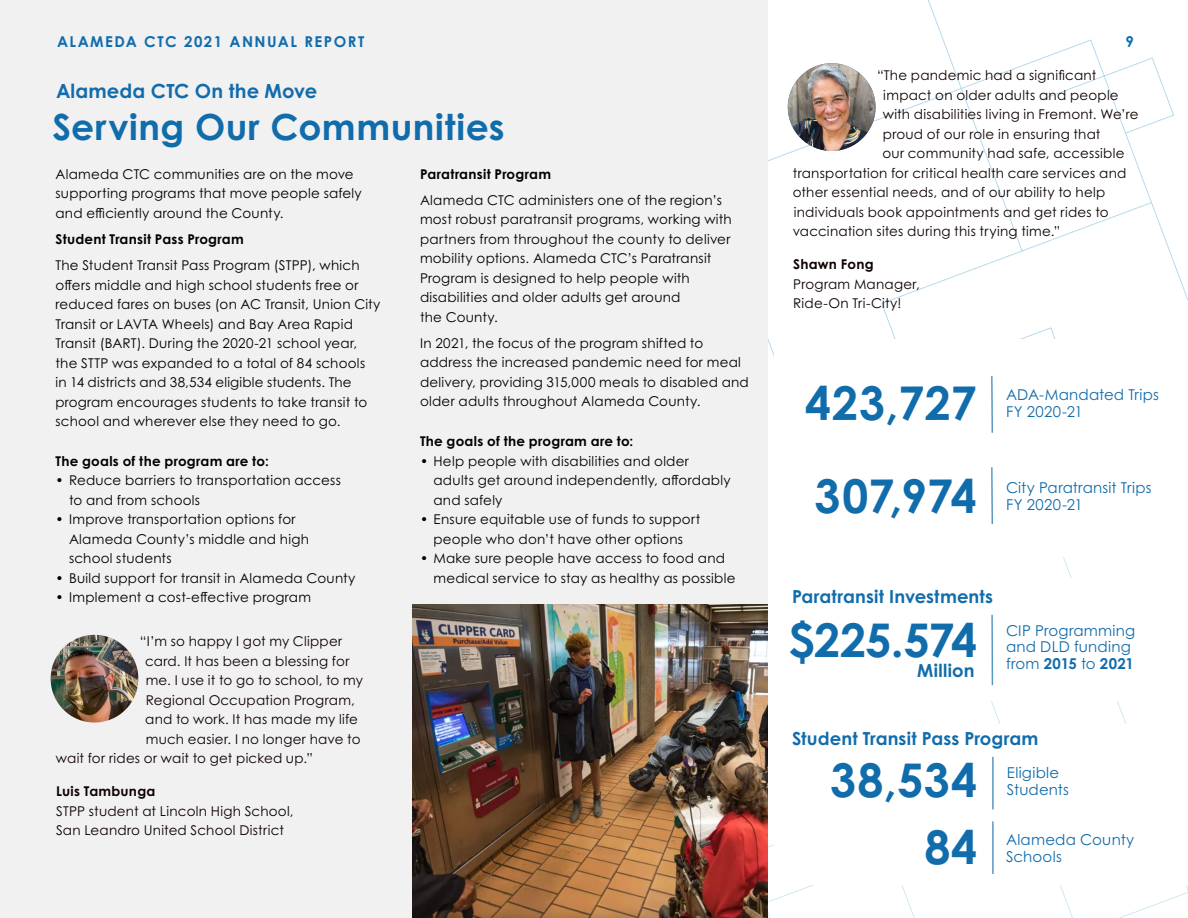
<style>
.page{position:relative;width:1188px;height:918px;background:#fff}
.page>*{position:absolute;margin:0;border:0;box-sizing:border-box;transform-origin:0 0}
.t1{font:700 46.5px/66.8px "Century Gothic Pro";color:#116cac;text-align:right}
.t2{font:700 36px "Century Gothic Pro";letter-spacing:.015em;color:#116cac}
.t3{font:700 19.5px "Century Gothic Pro";letter-spacing:.005em;color:#116cac}
.t4{font:700 18px "Century Gothic Pro";letter-spacing:.01em;color:#116cac}
.t5{font:15px/16.5px "Century Gothic Pro";letter-spacing:.015em;color:#116cac}
.t6{font:700 15px "Century Gothic Pro";letter-spacing:.1em;color:#116cac}
.t7{font:13.5px/19.5px "Century Gothic Pro";letter-spacing:.015em;color:#000}
.t8{font:13.5px/19.5px "Century Gothic Pro";letter-spacing:.015em;color:#0e0000}
.t9{font:700 13.5px "Century Gothic Pro";letter-spacing:.02em;color:#000}
.t10{font:700 13.5px "Century Gothic Pro";letter-spacing:.02em;color:#0e0000}
.s1{font-weight:700}
</style>
<div class="page">
<svg style="left:768px;top:0;width:420px;height:356px"></svg>
<div style="left:0;top:0;width:768px;height:918px;background:#f1f1f2"></div>
<img style="left:412px;top:605px;width:356px;height:313px">
<div style="left:790px;top:339px;width:398px;height:149px;background:#fff"></div>
<img style="left:51px;top:635px;width:87px;height:88px;border-radius:44px">
<div style="left:775px;top:342px;width:413px;height:118px;background:#fff"></div>
<hr style="left:991px;top:615px;width:2px;height:70px;background:#116cac">
<hr style="left:992px;top:757px;width:2px;height:53px;background:#116cac">
<svg style="left:991px;top:467px;width:2px;height:57px"></svg>
<hr style="left:992px;top:821px;width:2px;height:53px;background:#116cac">
<img style="left:788px;top:63px;width:88px;height:88px;border-radius:44px">
<svg style="left:991px;top:376px;width:2px;height:57px"></svg>
<p class="t6" style="left:57px;top:32px;width:309px">ALAMEDA CTC 2021 ANNUAL REPORT</p>
<h3 class="t3" style="left:56px;top:79px;width:263px">Alameda CTC On the Move</h3>
<h2 class="t2" style="left:52px;top:105px;width:454px">Serving Our Communities</h2>
<p class="t7" style="left:56px;top:164px;width:308px">Alameda CTC communities are on the move supporting programs that move people safely and efficiently around the County.</p>
<p class="t9" style="left:56px;top:231px;width:190px">Student Transit Pass Program</p>
<p class="t7" style="left:56px;top:255px;width:327px">The Student Transit Pass Program (STPP), which offers middle and high school students free or reduced fares on buses (on AC Transit, Union City Transit or LAVTA Wheels) and Bay Area Rapid Transit (BART). During the 2020-21 school year, the STTP was expanded to a total of 84 schools<br>in 14 districts and 38,534 eligible students. The program encourages students to take transit to school and wherever else they need to go.</p>
<p class="t9" style="left:56px;top:452px;width:215px">The goals of the program are to:</p>
<p class="t7" style="left:69px;top:471px;width:273px;text-indent:-14px">• Reduce barriers to transportation access to and from schools</p>
<p class="t7" style="left:69px;top:510px;width:242px;text-indent:-14px">• Improve transportation options for<br>Alameda County’s middle and high school students</p>
<p class="t7" style="left:56px;top:568px;width:302px">• Build support for transit in Alameda County</p>
<p class="t7" style="left:56px;top:588px;width:257px">• Implement a cost-effective program</p>
<p class="t8" style="left:140px;top:631px;width:204px">“I’m so happy I got my Clipper</p>
<p class="t8" style="left:145px;top:651px;width:206px">card. It has been a blessing for</p>
<p class="t8" style="left:146px;top:670px;width:219px">me. I use it to go to school, to my</p>
<p class="t8" style="left:146px;top:690px;width:211px">Regional Occupation Program,</p>
<p class="t8" style="left:145px;top:709px;width:214px">and to work. It has made my life</p>
<p class="t8" style="left:146px;top:729px;width:216px">much easier. I no longer have to</p>
<p class="t8" style="left:56px;top:748px;width:259px">wait for rides or wait to get picked up.”</p>
<p class="t10" style="left:56px;top:783px;width:101px">Luis Tambunga</p>
<p class="t8" style="left:56px;top:801px;width:239px">STPP student at Lincoln High School,<br>San Leandro United School District</p>
<p class="t9" style="left:420px;top:165px;width:133px">Paratransit Program</p>
<p class="t7" style="left:420px;top:190px;width:313px">Alameda CTC administers one of the region’s most robust paratransit programs, working with partners from throughout the county to deliver mobility options. Alameda CTC’s Paratransit Program is designed to help people with disabilities and older adults get around<br>the County.</p>
<p class="t7" style="left:420px;top:333px;width:330px">In 2021, the focus of the program shifted to address the increased pandemic need for meal delivery, providing 315,000 meals to disabled and older adults throughout Alameda County.</p>
<p class="t9" style="left:420px;top:433px;width:215px">The goals of the program are to:</p>
<p class="t7" style="left:434px;top:451px;width:299px;text-indent:-14px">• Help people with disabilities and older adults get around independently, affordably and safely</p>
<p class="t7" style="left:420px;top:509px;width:282px;text-align:center">• Ensure equitable use of funds to support people who don’t have other options</p>
<p class="t7" style="left:434px;top:548px;width:304px;text-indent:-14px">• Make sure people have access to food and medical service to stay as healthy as possible</p>
<p class="t6" style="left:1126px;top:32px;width:10px">9</p>
<p class="t8" style="left:877px;top:66px;width:221px">“The pandemic had a significant</p>
<p class="t8" style="left:883px;top:85px;width:237px">impact on older adults and people</p>
<p class="t8" style="left:883px;top:105px;width:257px">with disabilities living in Fremont. We’re</p>
<p class="t8" style="left:883px;top:124px;width:219px">proud of our role in ensuring that</p>
<p class="t8" style="left:882px;top:144px;width:244px">our community had safe, accessible</p>
<p class="t8" style="left:793px;top:163px;width:335px">transportation for critical health care services and</p>
<p class="t8" style="left:793px;top:183px;width:314px">other essential needs, and of our ability to help</p>
<p class="t8" style="left:794px;top:202px;width:317px">individuals book appointments and get rides to</p>
<p class="t8" style="left:793px;top:222px;width:269px">vaccination sites during this trying time.”</p>
<p class="t10" style="left:793px;top:256px;width:82px">Shawn Fong</p>
<p class="t8" style="left:793px;top:274px;width:128px">Program Manager,<br>Ride-On Tri-City!</p>
<h1 class="t1" style="left:805px;top:369px;width:174px">423,727</h1>
<h1 class="t1" style="left:815px;top:462px;width:164px">307,974</h1>
<p class="t5" style="left:1006px;top:386px;width:155px">ADA-Mandated Trips</p>
<p class="t5" style="left:1006px;top:403px;width:78px">FY 2020-21</p>
<p class="t5" style="left:1006px;top:479px;width:147px">City Paratransit Trips</p>
<p class="t5" style="left:1006px;top:496px;width:78px">FY 2020-21</p>
<h3 class="t4" style="left:792px;top:585px;width:203px">Paratransit Investments</h3>
<h1 class="t1" style="left:788px;top:606px;width:190px">$225.574</h1>
<h3 class="t4" style="left:917px;top:659px;width:59px">Million</h3>
<p class="t5" style="left:1006px;top:622px;width:131px">CIP Programming and DLD funding from <span class="s1">2015</span> to <span class="s1">2021</span></p>
<h3 class="t4" style="left:792px;top:727px;width:248px">Student Transit Pass Program</h3>
<h1 class="t1" style="left:830px;top:746px;width:148px">38,534<br>84</h1>
<p class="t5" style="left:1007px;top:764px;width:64px">Eligible<br>Students</p>
<p class="t5" style="left:1006px;top:831px;width:130px">Alameda County<br>Schools</p>
</div>
